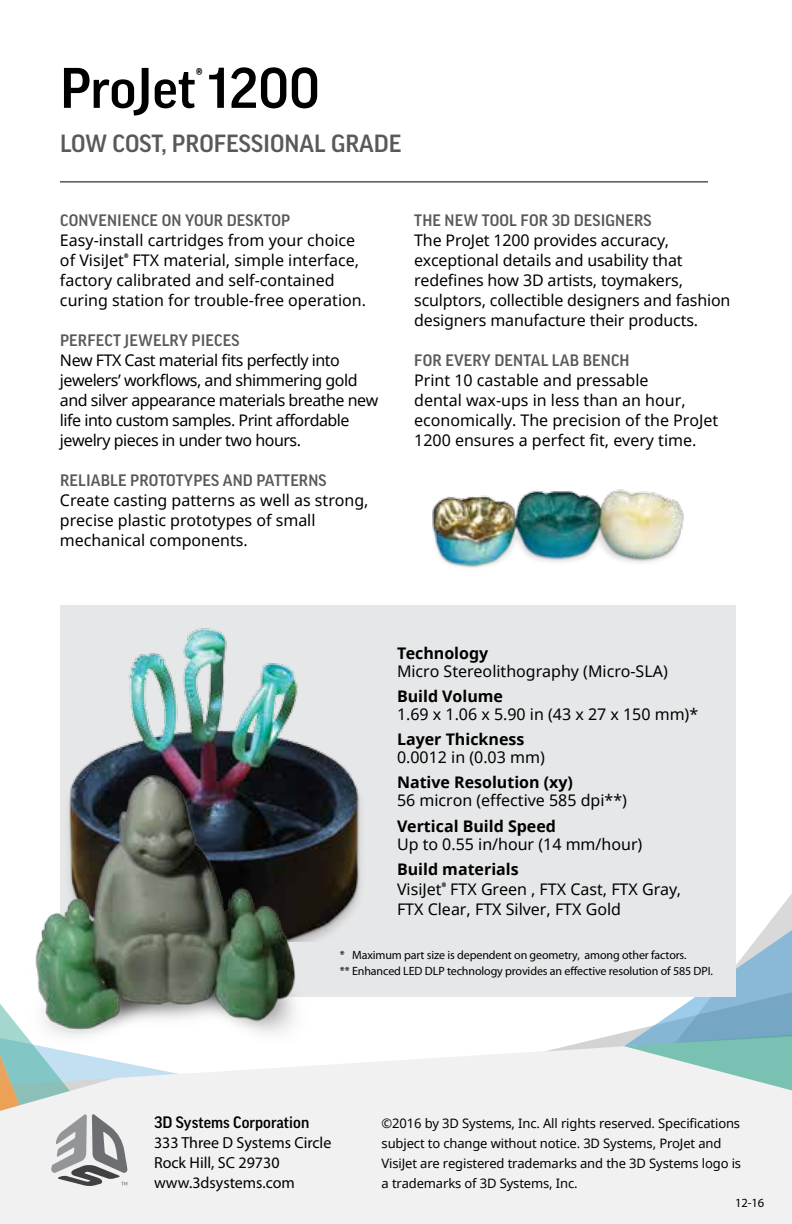
<style>
.page{position:relative;width:792px;height:1224px;background:#fff}
.page>*{position:absolute;margin:0;border:0;box-sizing:border-box;transform-origin:0 0}
.t1{font:500 55px "Good Pro";color:#000}
.t2{font:500 24px "Good Pro";color:#58595b}
.t3{font:500 23px "Good Pro";color:#000}
.t4{font:16px/20px "Noto Sans";color:#000}
.t5{font:16px/20px "Noto Sans";letter-spacing:-.03em;color:#000}
.t6{font:500 16px "Good Pro";letter-spacing:.01em;color:#58595b}
.t7{font:700 16px "Noto Sans";color:#000}
.t8{font:16px/20px "Myriad Pro";color:#000}
.t9{font:500 16px "Good Pro";color:#000}
.t10{font:13px/20px "Noto Sans";letter-spacing:-.01em;color:#000}
.t11{font:12.4px "Myriad Pro";color:#000}
.t12{font:12px/16px "Myriad Pro";letter-spacing:-.01em;color:#000}
.s1{font-family:"Good Pro";font-weight:500}
.s2{font-weight:700}
</style>
<div class="page">
<div style="left:0;top:1051px;width:792px;height:173px;background:#f1f1f2"></div>
<svg style="left:544px;top:894px;width:248px;height:205px"></svg>
<svg style="left:0;top:1056px;width:179px;height:130px"></svg>
<hr style="left:60px;top:181px;width:648px;height:1px;background:#000">
<div style="left:60px;top:605px;width:676px;height:392px;background:#e6e7e8"></div>
<img style="left:110px;top:628px;width:210px;height:123px">
<img style="left:0;top:751px;width:373px;height:305px">
<img style="left:432px;top:489px;width:252px;height:79px">
<h1 class="t1" style="left:60px;top:57px;width:261px">ProJet 1200</h1>
<h3 class="t3" style="left:196px;top:65px;width:8px">®</h3>
<h2 class="t2" style="left:60px;top:129px;width:343px">LOW COST, PROFESSIONAL GRADE</h2>
<p class="t6" style="left:60px;top:211px;width:232px">CONVENIENCE ON YOUR DESKTOP</p>
<p class="t4" style="left:60px;top:229px;width:308px">Easy-install cartridges from your choice of VisiJet<span class="s1">®</span> FTX material, simple interface, factory calibrated and self-contained curing station for trouble-free operation.</p>
<p class="t6" style="left:60px;top:331px;width:181px">PERFECT JEWELRY PIECES</p>
<p class="t5" style="left:60px;top:349px;width:320px">New FTX Cast material fits perfectly into jewelers’ workflows, and shimmering gold and silver appearance materials breathe new life into custom samples. Print affordable jewelry pieces in under two hours.</p>
<p class="t6" style="left:60px;top:471px;width:268px">RELIABLE PROTOTYPES AND PATTERNS</p>
<p class="t4" style="left:60px;top:489px;width:310px">Create casting patterns as well as strong, precise plastic prototypes of small mechanical components.</p>
<p class="t6" style="left:414px;top:211px;width:239px">THE NEW TOOL FOR 3D DESIGNERS</p>
<p class="t4" style="left:414px;top:229px;width:318px">The ProJet 1200 provides accuracy, exceptional details and usability that redefines how 3D artists, toymakers, sculptors, collectible designers and fashion designers manufacture their products.</p>
<p class="t6" style="left:414px;top:351px;width:217px">FOR EVERY DENTAL LAB BENCH</p>
<p class="t4" style="left:414px;top:369px;width:306px">Print 10 castable and pressable<br>dental wax-ups in less than an hour, economically. The precision of the ProJet 1200 ensures a perfect fit, every time.</p>
<p class="t7" style="left:397px;top:642px;width:93px">Technology</p>
<p class="t4" style="left:397px;top:661px;width:272px">Micro Stereolithography (Micro-SLA)</p>
<p class="t7" style="left:397px;top:685px;width:108px">Build Volume</p>
<p class="t4" style="left:397px;top:704px;width:303px">1.69 x 1.06 x 5.90 in (43 x 27 x 150 mm)*</p>
<p class="t7" style="left:397px;top:728px;width:129px">Layer Thickness</p>
<p class="t4" style="left:397px;top:747px;width:149px">0.0012 in (0.03 mm)</p>
<p class="t7" style="left:397px;top:771px;width:178px">Native Resolution (xy)</p>
<p class="t4" style="left:397px;top:790px;width:232px">56 micron (effective 585 dpi**)</p>
<p class="t7" style="left:397px;top:815px;width:161px">Vertical Build Speed</p>
<p class="t4" style="left:397px;top:833px;width:247px">Up to 0.55 in/hour (14 mm/hour)</p>
<p class="t4" style="left:397px;top:859px;width:286px"><span class="s2">Build materials<br></span>VisiJet<span class="s1">®</span> FTX Green , FTX Cast, FTX Gray,<br>FTX Clear, FTX Silver, FTX Gold</p>
<p class="t12" style="left:340px;top:946px;width:374px">* Maximum part size is dependent on geometry, among other factors.<br>** Enhanced LED DLP technology provides an effective resolution of 585 DPI.</p>
<p class="t9" style="left:154px;top:1113px;width:157px">3D Systems Corporation</p>
<p class="t8" style="left:154px;top:1132px;width:179px">333 Three D Systems Circle<br>Rock Hill, SC 29730 www.3dsystems.com</p>
<p class="t10" style="left:382px;top:1113px;width:361px">©2016 by 3D Systems, Inc. All rights reserved. Specifications subject to change without notice. 3D Systems, ProJet and VisiJet are registered trademarks and the 3D Systems logo is a trademarks of 3D Systems, Inc.</p>
<p class="t11" style="left:735px;top:1196px;width:30px">12-16</p>
</div>
